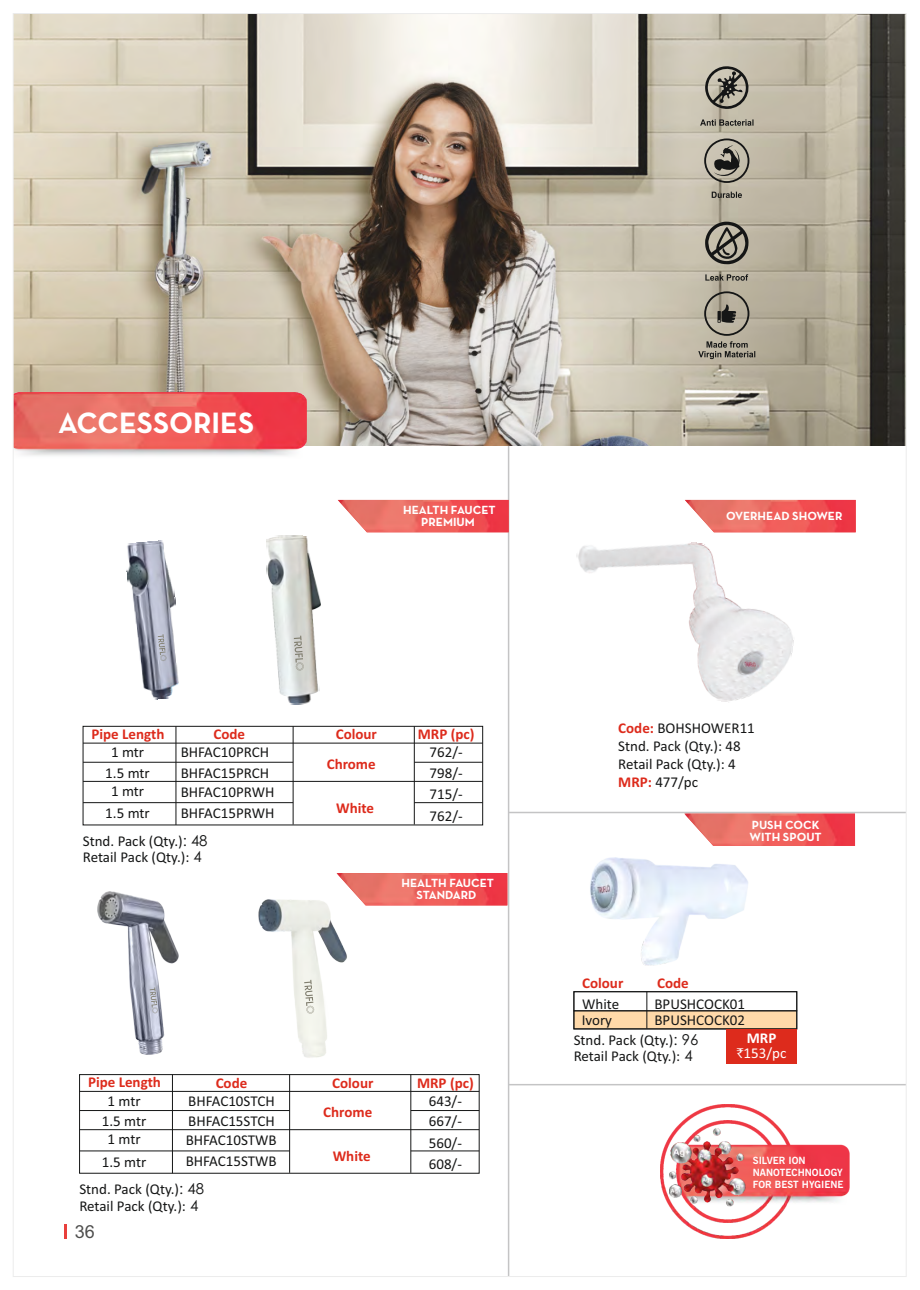
<style>
.page{position:relative;width:920px;height:1290px;background:#fff}
.page>*{position:absolute;margin:0;border:0;box-sizing:border-box;transform-origin:0 0}
.t1{font:700 30px "Neutra Text";color:#fff}
.t2{font:18px "Arial";color:#4e4e4d}
.t3{font:15px/20.5px "Calibri";color:#151616}
.t4{font:700 15px "Calibri";color:#dd2b1c}
.t5{font:15px/15px "Calibri";color:#fff;text-align:center}
.t6{font:700 12px/12px "Neutra Text";color:#fff;text-align:center}
.t7{font:700 9.9px/12px "News Gothic BT";color:#fff}
.s1{font-family:"Century Gothic"}
.s2{font-weight:700;color:#dd2b1c}
.s3{font-weight:700}
.s4{font-family:"Rupee Foradian";font-size:13.5px}
</style>
<div class="page">
<img style="left:685px;top:813px;width:170px;height:33px">
<img style="left:338px;top:873px;width:169px;height:32px">
<hr style="left:508px;top:445px;width:1px;height:831px;background:#c4c4c5">
<img style="left:15px;top:15px;width:889px;height:430px">
<img style="left:15px;top:393px;width:292px;height:63px">
<img style="left:98px;top:892px;width:81px;height:163px">
<svg style="left:150px;top:987px;width:8px;height:26px"></svg>
<img style="left:258px;top:894px;width:95px;height:164px">
<svg style="left:304px;top:980px;width:10px;height:34px"></svg>
<img style="left:266px;top:536px;width:55px;height:169px">
<svg style="left:294px;top:636px;width:10px;height:34px"></svg>
<img style="left:126px;top:540px;width:53px;height:160px">
<svg style="left:158px;top:634px;width:8px;height:27px"></svg>
<svg style="left:705px;top:222px;width:43px;height:42px;background:#7e7a6f"></svg>
<svg style="left:705px;top:274px;width:43px;height:7px"></svg>
<svg style="left:698px;top:291px;width:57px;height:68px;background:#9b9586"></svg>
<svg style="left:704px;top:65px;width:49px;height:45px;background:#938e81"></svg>
<svg style="left:700px;top:119px;width:53px;height:7px"></svg>
<svg style="left:704px;top:138px;width:45px;height:45px;background:#938e82"></svg>
<svg style="left:712px;top:192px;width:30px;height:6px"></svg>
<img style="left:590px;top:857px;width:158px;height:109px">
<img style="left:576px;top:532px;width:229px;height:170px">
<img style="left:743px;top:659px;width:15px;height:12px">
<div style="left:83px;top:726px;width:400px;height:99px;border:1px solid #151616"></div>
<hr style="left:176px;top:726px;width:1px;height:99px;background:#151616">
<hr style="left:293px;top:726px;width:1px;height:98px;background:#151616">
<hr style="left:83px;top:743px;width:400px;height:1px;background:#151616">
<hr style="left:83px;top:762px;width:210px;height:1px;background:#151616">
<hr style="left:414px;top:726px;width:1px;height:98px;background:#151616">
<hr style="left:83px;top:781px;width:400px;height:1px;background:#151616">
<hr style="left:83px;top:802px;width:210px;height:1px;background:#151616">
<hr style="left:414px;top:802px;width:69px;height:1px;background:#151616">
<hr style="left:414px;top:762px;width:69px;height:1px;background:#151616">
<div style="left:79px;top:1074px;width:401px;height:100px;border:1px solid #151616"></div>
<hr style="left:172px;top:1074px;width:1px;height:99px;background:#151616">
<hr style="left:289px;top:1074px;width:1px;height:99px;background:#151616">
<hr style="left:80px;top:1091px;width:399px;height:1px;background:#151616">
<hr style="left:80px;top:1110px;width:210px;height:1px;background:#151616">
<hr style="left:410px;top:1074px;width:1px;height:99px;background:#151616">
<hr style="left:80px;top:1129px;width:399px;height:1px;background:#151616">
<hr style="left:80px;top:1150px;width:210px;height:1px;background:#151616">
<hr style="left:411px;top:1150px;width:68px;height:1px;background:#151616">
<hr style="left:411px;top:1110px;width:68px;height:1px;background:#151616">
<div style="left:574px;top:1011px;width:223px;height:18px;background:#ffd9a9"></div>
<hr style="left:647px;top:992px;width:1px;height:36px;background:#151616">
<div style="left:574px;top:991px;width:223px;height:38px;border:1px solid #151616"></div>
<div style="left:574px;top:991px;width:223px;height:20px;border:1px solid #151616"></div>
<div style="left:726px;top:1029px;width:71px;height:35px;background:#dd2b1c"></div>
<img style="left:339px;top:500px;width:170px;height:32px">
<img style="left:686px;top:500px;width:170px;height:32px">
<hr style="left:509px;top:812px;width:397px;height:1px;background:#c4c4c5">
<img style="left:660px;top:1104px;width:190px;height:134px">
<img style="left:669px;top:1129px;width:82px;height:82px">
<hr style="left:509px;top:1084px;width:397px;height:1px;background:#c4c4c5">
<svg style="left:65px;top:1225px;width:2px;height:14px"></svg>
<h1 class="t1" style="left:58px;top:412px;width:198px">ACCESSORIES</h1>
<h1 class="t1" style="left:86px;top:415px;width:198px">ACCESSORIES</h1>
<p class="t6" style="left:403px;top:505px;width:94px">HEALTH FAUCET<br>PREMIUM</p>
<p class="t6" style="left:726px;top:511px;width:118px">OVERHEAD SHOWER</p>
<p class="t4" style="left:418px;top:727px;width:58px">MRP (pc)</p>
<p class="t3" style="left:430px;top:743px;width:35px">762/-<br>798/-</p>
<p class="t4" style="left:92px;top:728px;width:74px">Pipe Length</p>
<p class="t3" style="left:105px;top:743px;width:46px;text-align:center">1 mtr<br>1.5 mtr</p>
<p class="t4" style="left:327px;top:757px;width:50px">Chrome</p>
<p class="t4" style="left:336px;top:802px;width:39px">White</p>
<p class="t4" style="left:213px;top:728px;width:33px">Code</p>
<p class="t4" style="left:336px;top:728px;width:43px">Colour</p>
<p class="t3" style="left:181px;top:764px;width:90px">BHFAC15PRCH</p>
<p class="t3" style="left:181px;top:804px;width:95px">BHFAC15PRWH</p>
<p class="t3" style="left:181px;top:743px;width:90px">BHFAC10PRCH</p>
<p class="t3" style="left:181px;top:783px;width:95px">BHFAC10PRWH</p>
<p class="t3" style="left:111px;top:782px;width:35px">1 mtr</p>
<p class="t3" style="left:430px;top:785px;width:35px">715/-</p>
<p class="t3" style="left:105px;top:804px;width:46px">1.5 mtr</p>
<p class="t3" style="left:430px;top:806px;width:35px">762/-</p>
<p class="t3" style="left:83px;top:834px;width:126px;line-height:16.5px">Stnd. Pack (Qty.)<span class="s1">: 48<br></span>Retail Pack (Qty.): <span class="s1">4</span></p>
<p class="t6" style="left:402px;top:878px;width:94px">HEALTH FAUCET<br>STANDARD</p>
<p class="t4" style="left:88px;top:1076px;width:74px">Pipe Length</p>
<p class="t3" style="left:102px;top:1092px;width:46px;text-align:center">1 mtr<br>1.5 mtr</p>
<p class="t4" style="left:323px;top:1106px;width:50px">Chrome</p>
<p class="t4" style="left:333px;top:1150px;width:39px">White</p>
<p class="t4" style="left:417px;top:1076px;width:58px">MRP (pc)</p>
<p class="t3" style="left:429px;top:1092px;width:35px">643/-<br>667/-</p>
<p class="t4" style="left:216px;top:1076px;width:33px">Code</p>
<p class="t4" style="left:332px;top:1076px;width:43px">Colour</p>
<p class="t3" style="left:188px;top:1112px;width:88px">BHFAC15STCH</p>
<p class="t3" style="left:186px;top:1152px;width:92px">BHFAC15STWB</p>
<p class="t3" style="left:188px;top:1092px;width:88px">BHFAC10STCH</p>
<p class="t3" style="left:186px;top:1131px;width:92px">BHFAC10STWB</p>
<p class="t3" style="left:108px;top:1130px;width:35px">1 mtr</p>
<p class="t3" style="left:429px;top:1133px;width:35px">560/-</p>
<p class="t3" style="left:102px;top:1152px;width:46px">1.5 mtr</p>
<p class="t3" style="left:429px;top:1155px;width:35px">608/-</p>
<p class="t3" style="left:79px;top:1182px;width:126px;line-height:16.5px">Stnd. Pack (Qty.)<span class="s1">: 48<br></span>Retail Pack (Qty.): <span class="s1">4</span></p>
<p class="t2" style="left:75px;top:1224px;width:22px">36</p>
<p class="t3" style="left:618px;top:721px;width:138px;line-height:18px"><span class="s2">Code:</span> BOHSHOWER11<br>Stnd. Pack (Qty.): 48<br>Retail Pack (Qty.): 4<br><span class="s2">MRP:</span> 477/pc</p>
<p class="t6" style="left:750px;top:820px;width:74px;text-align:left">PUSH COCK<br>WITH SPOUT</p>
<p class="t4" style="left:582px;top:977px;width:43px">Colour</p>
<p class="t3" style="left:582px;top:1011px;width:32px">Ivory</p>
<p class="t3" style="left:582px;top:994px;width:38px">White</p>
<p class="t4" style="left:657px;top:977px;width:33px">Code</p>
<p class="t3" style="left:654px;top:994px;width:92px">BPUSHCOCK01</p>
<p class="t3" style="left:654px;top:1011px;width:92px">BPUSHCOCK02</p>
<p class="t3" style="left:574px;top:1033px;width:126px;line-height:16.5px">Stnd. Pack (Qty.)<span class="s1">: 96<br></span>Retail Pack (Qty.): <span class="s1">4</span></p>
<p class="t5" style="left:737px;top:1031px;width:51px"><span class="s3">MRP </span><span class="s4">`</span>153/pc</p>
<p class="t7" style="left:753px;top:1156px;width:92px">SILVER ION<br>NANOTECHNOLOGY<br>FOR BEST HYGIENE</p>
</div>
